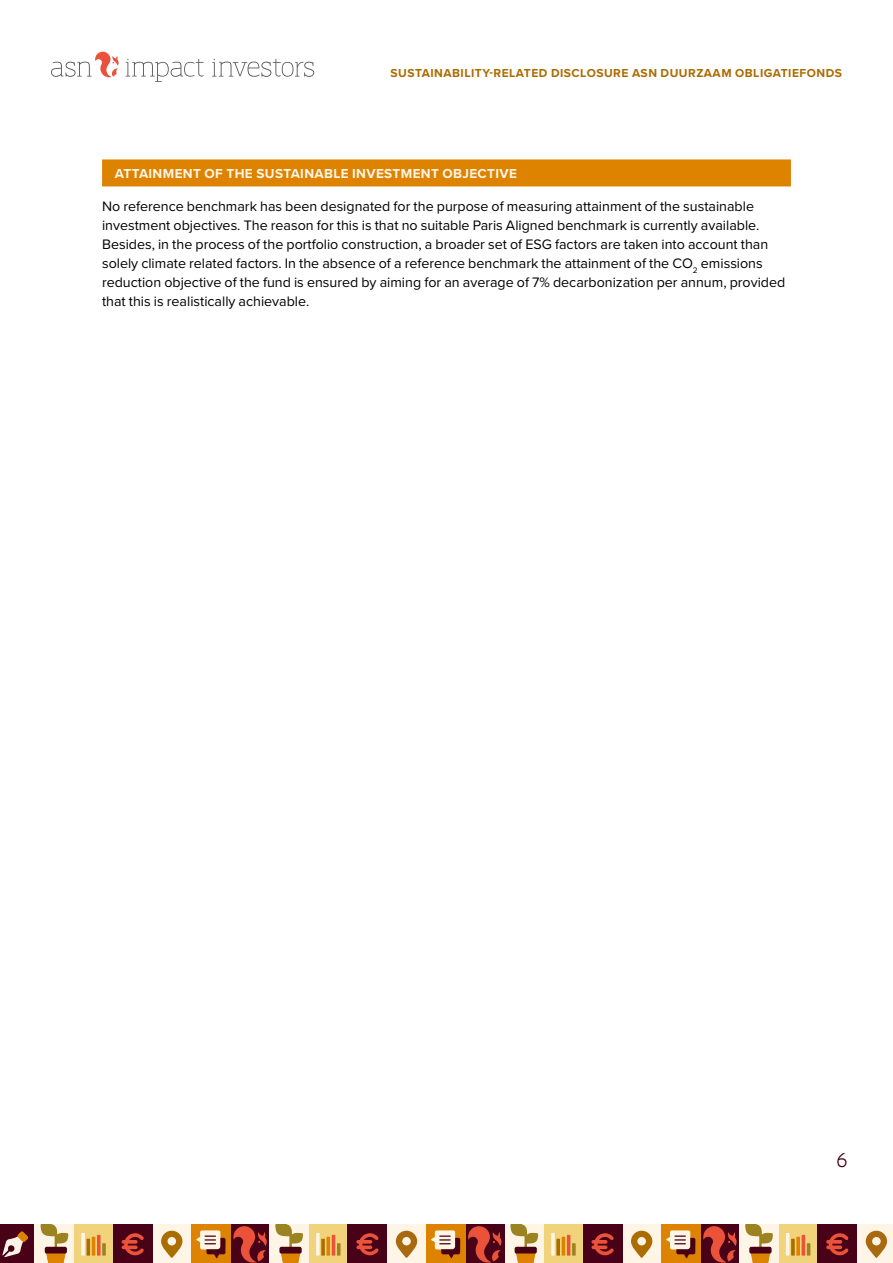
<style>
.page{position:relative;width:893px;height:1263px;background:#fff}
.page>*{position:absolute;margin:0;border:0;box-sizing:border-box;transform-origin:0 0}
.t1{font:600 21px "ASN Bank Slab";color:#480116}
.t2{font:14.25px/19.2px "Proxima Nova";color:#000}
.t3{font:700 13.5px "Proxima Nova";letter-spacing:.025em;color:#fff5e6}
.t4{font:700 12px "Proxima Nova";letter-spacing:.04em;color:#ab6c00}
</style>
<div class="page">
<div style="left:700px;top:1225px;width:39px;height:38px;background:#480116"></div>
<svg style="left:703px;top:1226px;width:34px;height:37px"></svg>
<div style="left:466px;top:1225px;width:39px;height:38px;background:#480116"></div>
<div style="left:544px;top:1225px;width:39px;height:38px;background:#f1d37b"></div>
<svg style="left:551px;top:1233px;width:4px;height:22px"></svg>
<svg style="left:556px;top:1239px;width:4px;height:16px"></svg>
<hr style="left:562px;top:1237px;width:3px;height:18px;background:#dd8300">
<hr style="left:567px;top:1235px;width:3px;height:20px;background:#ea5239">
<svg style="left:572px;top:1243px;width:4px;height:12px"></svg>
<div style="left:622px;top:1225px;width:39px;height:38px;background:#fff5e6"></div>
<svg style="left:631px;top:1231px;width:21px;height:27px"></svg>
<div style="left:505px;top:1225px;width:39px;height:38px;background:#fff5e6"></div>
<svg style="left:510px;top:1225px;width:28px;height:38px"></svg>
<div style="left:583px;top:1225px;width:39px;height:38px;background:#480116"></div>
<svg style="left:591px;top:1233px;width:23px;height:22px"></svg>
<div style="left:661px;top:1225px;width:39px;height:38px;background:#dd8300"></div>
<svg style="left:666px;top:1230px;width:29px;height:28px"></svg>
<div style="left:779px;top:1225px;width:39px;height:38px;background:#f1d37b"></div>
<hr style="left:786px;top:1233px;width:3px;height:22px;background:#fff5e6">
<svg style="left:791px;top:1239px;width:4px;height:16px"></svg>
<svg style="left:796px;top:1237px;width:4px;height:18px"></svg>
<hr style="left:802px;top:1235px;width:3px;height:20px;background:#ea5239">
<svg style="left:807px;top:1243px;width:3px;height:12px"></svg>
<div style="left:857px;top:1225px;width:36px;height:38px;background:#fff5e6"></div>
<svg style="left:866px;top:1231px;width:21px;height:27px"></svg>
<div style="left:739px;top:1225px;width:40px;height:38px;background:#fff5e6"></div>
<svg style="left:745px;top:1225px;width:28px;height:38px"></svg>
<div style="left:818px;top:1225px;width:39px;height:38px;background:#480116"></div>
<svg style="left:826px;top:1233px;width:22px;height:22px"></svg>
<svg style="left:212px;top:59px;width:102px;height:18px"></svg>
<svg style="left:51px;top:52px;width:68px;height:25px"></svg>
<svg style="left:126px;top:59px;width:78px;height:23px"></svg>
<div style="left:230px;top:1225px;width:40px;height:38px;background:#480116"></div>
<svg style="left:233px;top:1226px;width:34px;height:37px"></svg>
<div style="left:0;top:1225px;width:35px;height:38px;background:#480116"></div>
<svg style="left:2px;top:1231px;width:26px;height:26px"></svg>
<div style="left:74px;top:1225px;width:39px;height:38px;background:#f1d37b"></div>
<svg style="left:81px;top:1233px;width:4px;height:22px"></svg>
<hr style="left:87px;top:1239px;width:3px;height:16px;background:#ab6c00">
<hr style="left:92px;top:1237px;width:3px;height:18px;background:#dd8300">
<svg style="left:97px;top:1235px;width:4px;height:20px"></svg>
<svg style="left:102px;top:1243px;width:4px;height:12px"></svg>
<div style="left:152px;top:1225px;width:39px;height:38px;background:#fff5e6"></div>
<svg style="left:161px;top:1231px;width:21px;height:27px"></svg>
<div style="left:35px;top:1225px;width:39px;height:38px;background:#fff5e6"></div>
<svg style="left:41px;top:1225px;width:27px;height:38px"></svg>
<div style="left:113px;top:1225px;width:39px;height:38px;background:#480116"></div>
<svg style="left:122px;top:1233px;width:22px;height:22px"></svg>
<div style="left:191px;top:1225px;width:39px;height:38px;background:#dd8300"></div>
<svg style="left:196px;top:1230px;width:29px;height:28px"></svg>
<div style="left:465px;top:1225px;width:39px;height:38px;background:#480116"></div>
<svg style="left:468px;top:1226px;width:33px;height:37px"></svg>
<div style="left:309px;top:1225px;width:39px;height:38px;background:#f1d37b"></div>
<svg style="left:316px;top:1233px;width:4px;height:22px"></svg>
<svg style="left:321px;top:1239px;width:4px;height:16px"></svg>
<svg style="left:326px;top:1237px;width:4px;height:18px"></svg>
<hr style="left:332px;top:1235px;width:3px;height:20px;background:#ea5239">
<svg style="left:337px;top:1243px;width:3px;height:12px"></svg>
<div style="left:387px;top:1225px;width:39px;height:38px;background:#fff5e6"></div>
<svg style="left:396px;top:1231px;width:21px;height:27px"></svg>
<div style="left:270px;top:1225px;width:39px;height:38px;background:#fff5e6"></div>
<svg style="left:275px;top:1225px;width:28px;height:38px"></svg>
<div style="left:348px;top:1225px;width:39px;height:38px;background:#480116"></div>
<svg style="left:356px;top:1233px;width:23px;height:22px"></svg>
<div style="left:426px;top:1225px;width:39px;height:38px;background:#dd8300"></div>
<svg style="left:431px;top:1230px;width:29px;height:28px"></svg>
<div style="left:102px;top:159px;width:689px;height:27px;background:#dd8300"></div>
<p class="t4" style="left:391px;top:64px;width:453px">SUSTAINABILITY-RELATED DISCLOSURE ASN DUURZAAM OBLIGATIEFONDS</p>
<p class="t3" style="left:115px;top:163px;width:404px">ATTAINMENT OF THE SUSTAINABLE INVESTMENT OBJECTIVE</p>
<p class="t2" style="left:102px;top:196px;width:685px">No reference benchmark has been designated for the purpose of measuring attainment of the sustainable investment objectives. The reason for this is that no suitable Paris Aligned benchmark is currently available.<br>Besides, in the process of the portfolio construction, a broader set of ESG factors are taken into account than solely climate related factors. In the absence of a reference benchmark the attainment of the CO<sub>2</sub> emissions reduction objective of the fund is ensured by aiming for an average of 7% decarbonization per annum, provided that this is realistically achievable.</p>
<h1 class="t1" style="left:836px;top:1145px;width:12px">6</h1>
</div>
